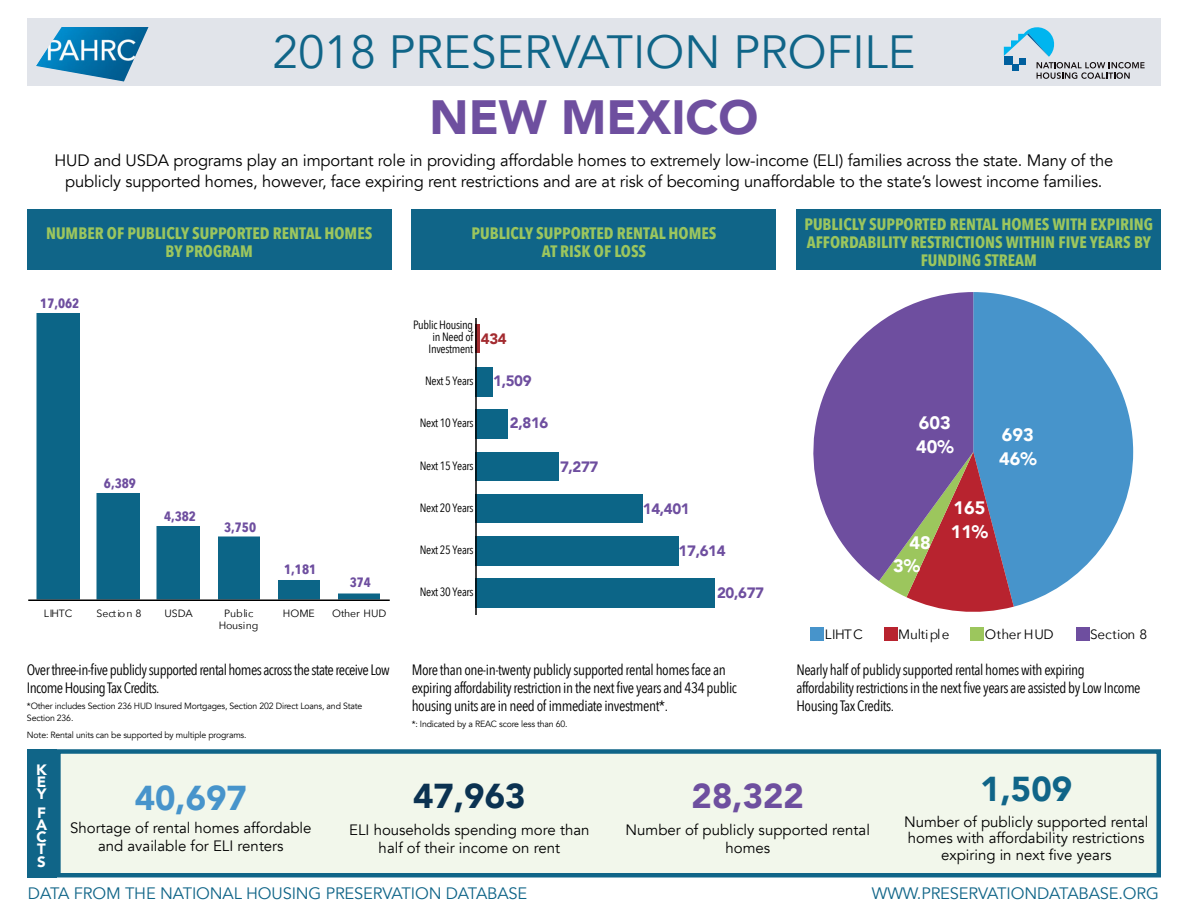
<style>
.page{position:relative;width:1188px;height:918px;background:#fff}
.page>*{position:absolute;margin:0;border:0;box-sizing:border-box;transform-origin:0 0}
.State_Name{font:900 48px "Avenir";color:#6e4f9f}
.t1{font:46.5px "Avenir";color:#106588}
.Key_Facts_Black{font:900 34.5px "Avenir";color:#4794cb}
.facts_text{font:900 34.5px "Avenir";color:#0b3251}
.facts_text-2{font:900 34.5px "Avenir";color:#6e4f9f}
.facts_text-3{font:900 34.5px "Avenir";color:#106588}
.chart_03{font:900 18px/24px "Avenir";color:#fff}
.Intro_Text{font:16.5px/21px "Avenir";letter-spacing:-.01em;color:#000;text-align:center}
.t2{font:700 16.5px/18px "Avenir Next Condensed";color:#9cc65e;text-align:center}
.t3{font:16.5px "Avenir";letter-spacing:-.01em;color:#106588}
.Intro_Text-2{font:15px/18px "Avenir Next Condensed";letter-spacing:-.03em;color:#000}
.facts_text-4{font:15px/18px "Avenir";color:#000;text-align:center}
.chart_02{font:900 15px "Avenir";letter-spacing:-.025em;color:#6e4e9f}
.t4{font:900 15px/12px "Avenir";color:#fff;text-align:justify}
.chart_02-2{font:900 15px "Avenir";color:#a32b30}
.chart_01{font:700 13.5px "Avenir Next Condensed";color:#6e4e9f}
.chart_03-2{font:13.5px "Avenir Next";letter-spacing:-.01em;color:#000}
.chart_02-3{font:12px/12px "Avenir Next Condensed";letter-spacing:-.025em;color:#000;text-align:right}
.chart_01-2{font:10.5px/12px "Avenir Next";letter-spacing:-.005em;color:#000;text-align:center}
.t5{font:9px/12px "Avenir";letter-spacing:-.02em;color:#000}
</style>
<div class="page">
<div style="left:27px;top:18px;width:1134px;height:68px;background:#e1e4ea"></div>
<svg style="left:1004px;top:27px;width:141px;height:52px"></svg>
<img style="left:36px;top:27px;width:112px;height:55px">
<div style="left:27px;top:209px;width:365px;height:61px;background:#106588"></div>
<div style="left:412px;top:209px;width:364px;height:61px;background:#106588"></div>
<div style="left:797px;top:209px;width:364px;height:61px;background:#106588"></div>
<div style="left:27px;top:749px;width:29px;height:129px;background:#106588"></div>
<div style="left:58px;top:752px;width:1101px;height:123px;background:#f2f7eb"></div>
<div style="left:56px;top:749px;width:1105px;height:129px;border:4px solid #106588"></div>
<svg style="left:36px;top:313px;width:344px;height:286px"></svg>
<hr style="left:28px;top:599px;width:362px;height:2px;background:#000">
<div style="left:475px;top:325px;width:5px;height:28px;background:#a32b30"></div>
<div style="left:475px;top:367px;width:18px;height:30px;background:#0c6587"></div>
<div style="left:475px;top:409px;width:33px;height:30px;background:#0c6587"></div>
<div style="left:475px;top:452px;width:84px;height:29px;background:#0c6587"></div>
<div style="left:475px;top:494px;width:168px;height:29px;background:#0c6587"></div>
<div style="left:475px;top:536px;width:204px;height:30px;background:#0c6587"></div>
<div style="left:475px;top:578px;width:240px;height:30px;background:#0c6587"></div>
<hr style="left:475px;top:318px;width:2px;height:297px;background:#000">
<svg style="left:973px;top:292px;width:160px;height:315px;fill:#4794cb"></svg>
<svg style="left:879px;top:452px;width:135px;height:160px"></svg>
<svg style="left:813px;top:292px;width:160px;height:289px;fill:#6e4e9f"></svg>
<div style="left:810px;top:627px;width:14px;height:14px;background:#4794cb"></div>
<div style="left:884px;top:627px;width:13px;height:14px;background:#b8232f"></div>
<div style="left:970px;top:627px;width:14px;height:14px;background:#9cc65d"></div>
<div style="left:1076px;top:627px;width:13px;height:14px;background:#6e4e9f"></div>
<h2 class="t1" style="left:273px;top:24px;width:644px">2018 PRESERVATION PROFILE</h2>
<p class="State_Name" style="left:430px;top:76px;width:330px">NEW MEXICO</p>
<p class="Intro_Text" style="left:55px;top:150px;width:1060px">HUD and USDA programs play an important role in providing affordable homes to extremely low-income (ELI) families across the state. Many of the publicly supported homes, however, face expiring rent restrictions and are at risk of becoming unaffordable to the state’s lowest income families.</p>
<p class="t2" style="left:46px;top:224px;width:328px">NUMBER OF PUBLICLY SUPPORTED RENTAL HOMES<br>BY PROGRAM</p>
<p class="t2" style="left:472px;top:224px;width:246px">PUBLICLY SUPPORTED RENTAL HOMES<br>AT RISK OF LOSS</p>
<p class="t2" style="left:804px;top:215px;width:350px">PUBLICLY SUPPORTED RENTAL HOMES WITH EXPIRING<br>AFFORDABILITY RESTRICTIONS WITHIN FIVE YEARS BY<br>FUNDING STREAM</p>
<p class="chart_01" style="left:40px;top:295px;width:41px">17,062</p>
<p class="chart_01" style="left:104px;top:475px;width:33px">6,389</p>
<p class="chart_01" style="left:164px;top:508px;width:33px">4,382</p>
<p class="chart_01" style="left:224px;top:519px;width:33px">3,750</p>
<p class="chart_01" style="left:284px;top:561px;width:33px">1,181</p>
<p class="chart_01" style="left:350px;top:574px;width:23px">374</p>
<p class="chart_01-2" style="left:44px;top:607px;width:30px">LIHTC</p>
<p class="chart_01-2" style="left:96px;top:607px;width:47px">Section 8</p>
<p class="chart_01-2" style="left:164px;top:607px;width:30px">USDA</p>
<p class="chart_01-2" style="left:219px;top:607px;width:41px">Public<br>Housing</p>
<p class="chart_01-2" style="left:283px;top:607px;width:33px">HOME</p>
<p class="chart_01-2" style="left:332px;top:607px;width:56px">Other HUD</p>
<p class="Intro_Text-2" style="left:27px;top:660px;width:364px">Over three-in-five publicly supported rental homes across the state receive Low<br>Income Housing Tax Credits.</p>
<p class="t5" style="left:27px;top:700px;width:337px">*Other includes Section 236 HUD Insured Mortgages, Section 202 Direct Loans, and State<br>Section 236.</p>
<p class="t5" style="left:27px;top:729px;width:221px">Note: Rental units can be supported by multiple programs.</p>
<p class="chart_02-3" style="left:413px;top:318px;width:62px">Public Housing in Need of<br>Investment</p>
<p class="chart_02-2" style="left:481px;top:326px;width:27px">434</p>
<p class="chart_02" style="left:493px;top:368px;width:40px">1,509</p>
<p class="chart_02" style="left:510px;top:410px;width:40px">2,816</p>
<p class="chart_02-3" style="left:425px;top:374px;width:50px">Next 5 Years</p>
<p class="chart_02-3" style="left:420px;top:416px;width:55px">Next 10 Years</p>
<p class="chart_02-3" style="left:420px;top:459px;width:55px">Next 15 Years</p>
<p class="chart_02-3" style="left:420px;top:501px;width:55px">Next 20 Years</p>
<p class="chart_02-3" style="left:420px;top:543px;width:55px">Next 25 Years</p>
<p class="chart_02-3" style="left:420px;top:585px;width:55px">Next 30 Years</p>
<p class="chart_02" style="left:560px;top:454px;width:40px">7,277</p>
<p class="chart_02" style="left:643px;top:496px;width:48px">14,401</p>
<p class="chart_02" style="left:679px;top:538px;width:48px">17,614</p>
<p class="chart_02" style="left:717px;top:580px;width:48px">20,677</p>
<p class="Intro_Text-2" style="left:412px;top:660px;width:327px">More than one-in-twenty publicly supported rental homes face an expiring affordability restriction in the next five years and 434 public housing units are in need of immediate investment*.</p>
<p class="t5" style="left:412px;top:718px;width:157px">*: Indicated by a REAC score less than 60.</p>
<p class="chart_03" style="left:916px;top:410px;width:39px">603<br>40%</p>
<p class="chart_03" style="left:999px;top:423px;width:39px">693<br>46%</p>
<p class="chart_03" style="left:893px;top:530px;width:39px;line-height:23.2px;text-indent:16px">48<br>3%</p>
<p class="chart_03" style="left:951px;top:496px;width:39px">165<br>11%</p>
<p class="chart_03-2" style="left:825px;top:623px;width:40px">LIHTC</p>
<p class="chart_03-2" style="left:898px;top:623px;width:53px">Multiple</p>
<p class="chart_03-2" style="left:985px;top:623px;width:70px">Other HUD</p>
<p class="chart_03-2" style="left:1090px;top:623px;width:59px">Section 8</p>
<p class="Intro_Text-2" style="left:797px;top:660px;width:346px">Nearly half of publicly supported rental homes with expiring affordability restrictions in the next five years are assisted by Low Income<br>Housing Tax Credits.</p>
<p class="t4" style="left:36px;top:763px;width:12px">K E Y</p>
<p class="t4" style="left:36px;top:806px;width:13px">F A C T</p>
<p class="t4" style="left:37px;top:855px;width:10px">S</p>
<p class="Key_Facts_Black" style="left:135px;top:769px;width:114px">40,697</p>
<p class="facts_text-4" style="left:70px;top:819px;width:243px">Shortage of rental homes affordable and available for ELI renters</p>
<p class="facts_text" style="left:413px;top:767px;width:114px">47,963</p>
<p class="facts_text-4" style="left:349px;top:821px;width:242px">ELI households spending more than half of their income on rent</p>
<p class="facts_text-2" style="left:692px;top:767px;width:114px">28,322</p>
<p class="facts_text-4" style="left:626px;top:821px;width:246px">Number of publicly supported rental homes</p>
<p class="facts_text-3" style="left:980px;top:760px;width:93px">1,509</p>
<p class="facts_text-4" style="left:904px;top:814px;width:246px;line-height:16.5px">Number of publicly supported rental homes with affordability restrictions expiring in next five years</p>
<p class="t3" style="left:28px;top:884px;width:501px">DATA FROM THE NATIONAL HOUSING PRESERVATION DATABASE</p>
<p class="t3" style="left:872px;top:884px;width:289px">WWW.PRESERVATIONDATABASE.ORG</p>
</div>
